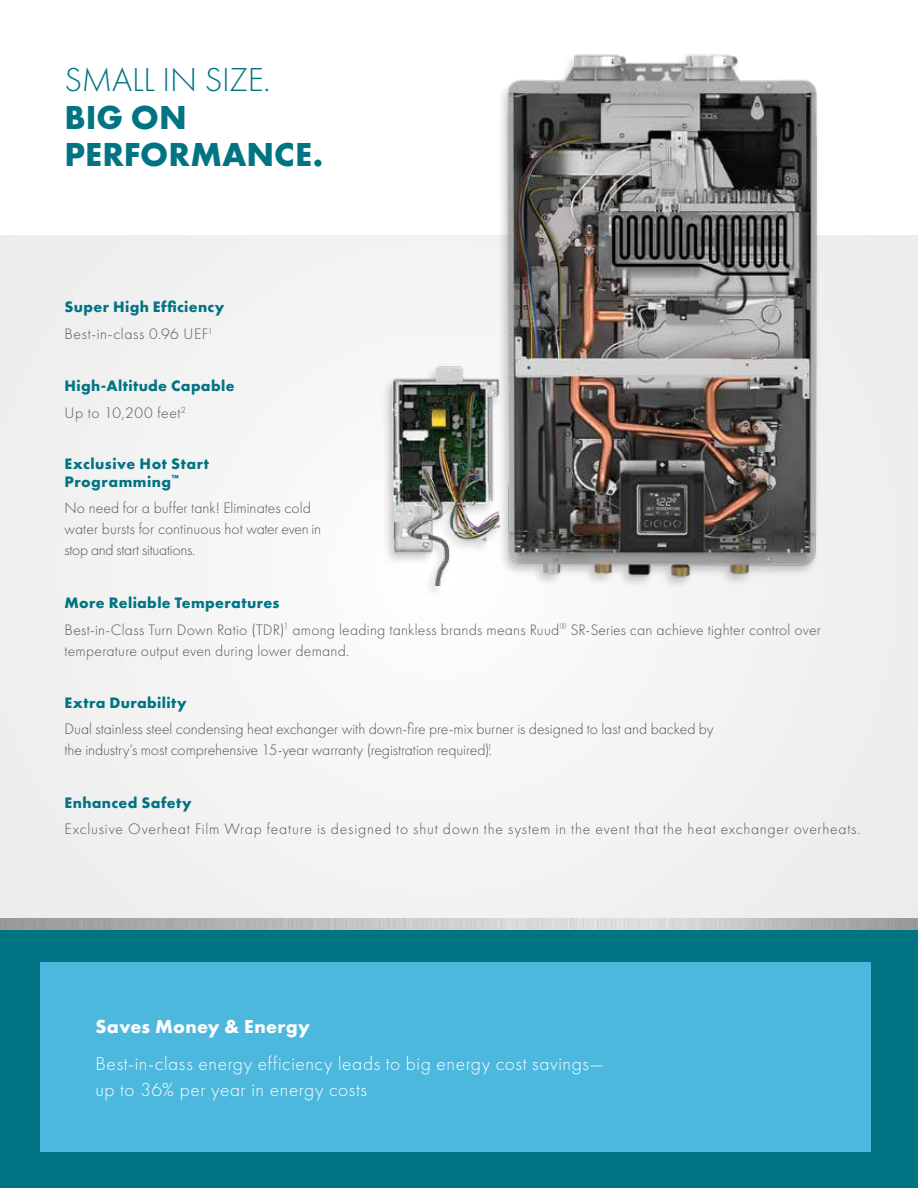
<style>
.page{position:relative;width:918px;height:1188px;background:#fff}
.page>*{position:absolute;margin:0;border:0;box-sizing:border-box;transform-origin:0 0}
.t1{font:700 34.5px/37.5px "Futura PT";color:#007482}
.t2{font:300 34.5px "Futura PT";letter-spacing:-.01em;color:#007482}
.t3{font:300 19.5px/25.5px "Futura PT";letter-spacing:.03em;color:#fff}
.t4{font:700 19.5px "Futura PT";letter-spacing:.015em;color:#fff}
.t5{font:300 15.75px/21px "Futura PT";letter-spacing:.005em;color:#4e5859}
.t6{font:300 15.75px "Futura PT";letter-spacing:.05em;color:#4e5859}
.t7{font:700 15.75px/26.7px "Futura PT";letter-spacing:.025em;color:#007482}
.t8{font:300 15.75px/26.7px "Futura PT";letter-spacing:.04em;color:#4e5859}
.s1{font-weight:700;color:#007482}
.s2{font-weight:300;color:#4e5859}
</style>
<div class="page">
<div style="left:0;top:235px;width:918px;height:691px;background:#f2f2f2"></div>
<div style="left:380px;top:53px;width:441px;height:546px;background:#f8f8f8"></div>
<img style="left:379px;top:54px;width:442px;height:531px">
<div style="left:0;top:926px;width:918px;height:262px;background:#007482"></div>
<div style="left:40px;top:963px;width:831px;height:189px;background:#4cb8de"></div>
<img style="left:0;top:918px;width:918px;height:12px">
<h1 class="t2" style="left:65px;top:60px;width:207px">SMALL IN SIZE.</h1>
<h1 class="t1" style="left:65px;top:97px;width:260px">BIG ON<br>PERFORMANCE.</h1>
<p class="t8" style="left:65px;top:294px;width:161px"><span class="s1">Super High Efficiency<br></span>Best-in-class 0.96 UEF<sup>1</sup></p>
<p class="t7" style="left:65px;top:372px;width:172px">High-Altitude Capable<br><span class="s2">Up to 10,200 feet</span><sup>2</sup></p>
<p class="t7" style="left:65px;top:454px;width:146px;line-height:18px">Exclusive Hot Start<br>Programming<sup>™</sup></p>
<p class="t5" style="left:65px;top:498px;width:258px">No need for a buffer tank! Eliminates cold water bursts for continuous hot water even in stop and start situations.</p>
<p class="t5" style="left:65px;top:589px;width:758px;line-height:26.7px"><span class="s1">More Reliable Temperatures<br></span>Best-in-Class Turn Down Ratio (TDR)<sup>1</sup> among leading tankless brands means Ruud<sup>®</sup> SR-Series can achieve tighter control over</p>
<p class="t5" style="left:65px;top:640px;width:286px">temperature output even during lower demand.</p>
<p class="t7" style="left:65px;top:689px;width:124px">Extra Durability</p>
<p class="t5" style="left:65px;top:719px;width:651px">Dual stainless steel condensing heat exchanger with down-fire pre-mix burner is designed to last and backed by the industry’s most comprehensive 15-year warranty (registration required).<sup>1</sup></p>
<p class="t7" style="left:65px;top:789px;width:129px">Enhanced Safety</p>
<p class="t6" style="left:65px;top:820px;width:798px">Exclusive Overheat Film Wrap feature is designed to shut down the system in the event that the heat exchanger overheats.</p>
<p class="t4" style="left:95px;top:1014px;width:216px">Saves Money &amp; Energy</p>
<p class="t3" style="left:95px;top:1051px;width:510px">Best-in-class energy efficiency leads to big energy cost savings— up to 36% per year in energy costs</p>
</div>
